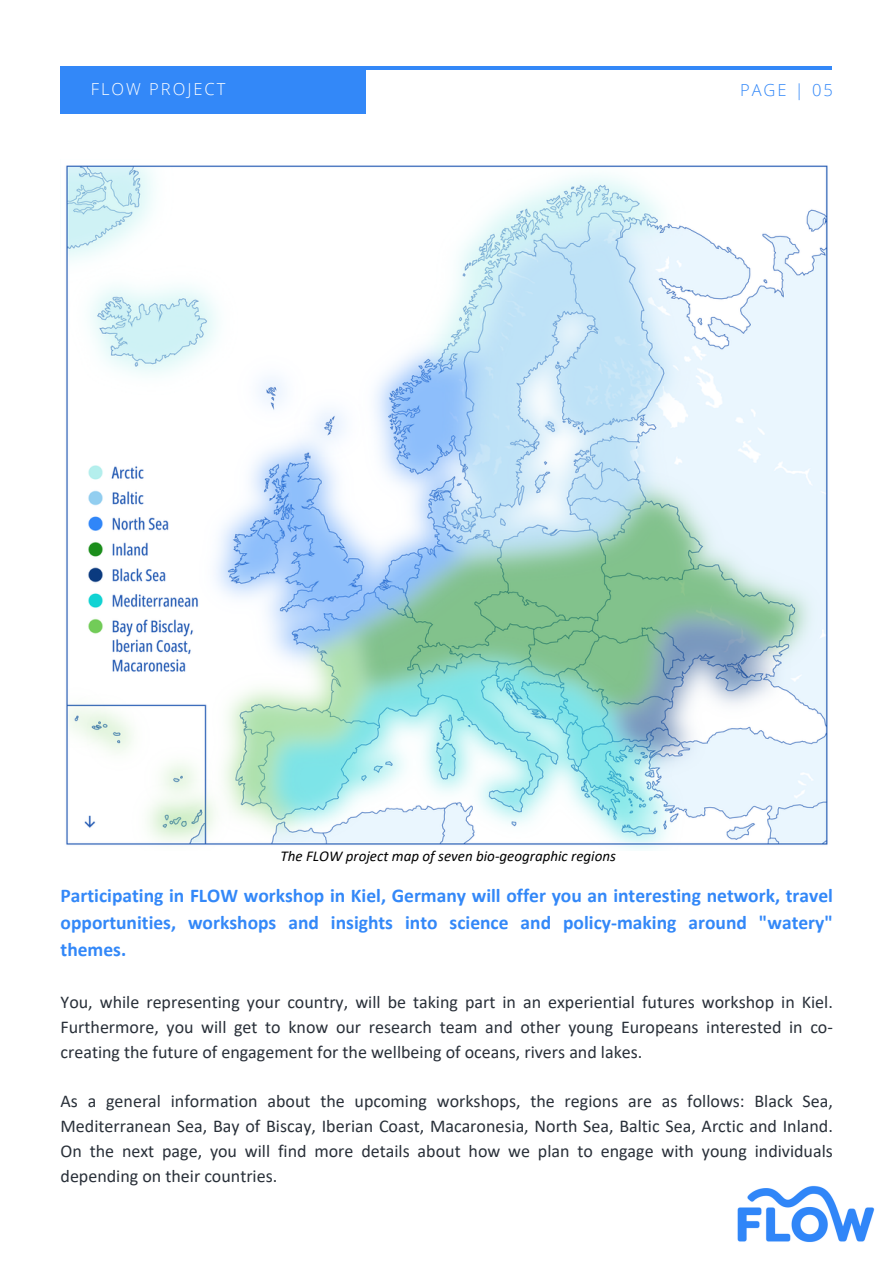
<style>
.page{position:relative;width:894px;height:1264px;background:#fff}
.page>*{position:absolute;margin:0;border:0;box-sizing:border-box;transform-origin:0 0}
.t1{font:700 19.5px/27px "Calibri";color:#3388f8;text-align:justify}
.t2{font:18px/24.8px "Calibri";color:#293039;text-align:justify}
.t3{font:300 16.5px "Open Sans";letter-spacing:.12em;color:#fff}
.t4{font:300 16.5px "Open Sans";letter-spacing:.12em;color:#3388f8}
.t5{font:italic 15px "Calibri";color:#000}
</style>
<div class="page">
<hr style="left:61px;top:66px;width:770px;height:4px;background:#3388f8">
<div style="left:61px;top:66px;width:304px;height:47px;background:#3388f8"></div>
<img style="left:737px;top:1185px;width:138px;height:57px">
<img style="left:66px;top:165px;width:762px;height:685px">
<p class="t3" style="left:91px;top:78px;width:136px">FLOW PROJECT</p>
<p class="t4" style="left:739px;top:79px;width:94px">PAGE | 05</p>
<h2 class="t5" style="left:280px;top:849px;width:337px">The FLOW project map of seven bio-geographic regions</h2>
<p class="t1" style="left:61px;top:884px;width:773px">Participating in FLOW workshop in Kiel, Germany will offer you an interesting network, travel opportunities, workshops and insights into science and policy-making around "watery" themes.</p>
<h3 class="t2" style="left:61px;top:991px;width:773px">You, while representing your country, will be taking part in an experiential futures workshop in Kiel.<br>Furthermore, you will get to know our research team and other young Europeans interested in co&shy;creating the future of engagement for the wellbeing of oceans, rivers and lakes.</h3>
<p class="t2" style="left:61px;top:1090px;width:773px">As a general information about the upcoming workshops, the regions are as follows: Black Sea, Mediterranean Sea, Bay of Biscay, Iberian Coast, Macaronesia, North Sea, Baltic Sea, Arctic and Inland.<br>On the next page, you will find more details about how we plan to engage with young individuals depending on their countries.</p>
</div>
